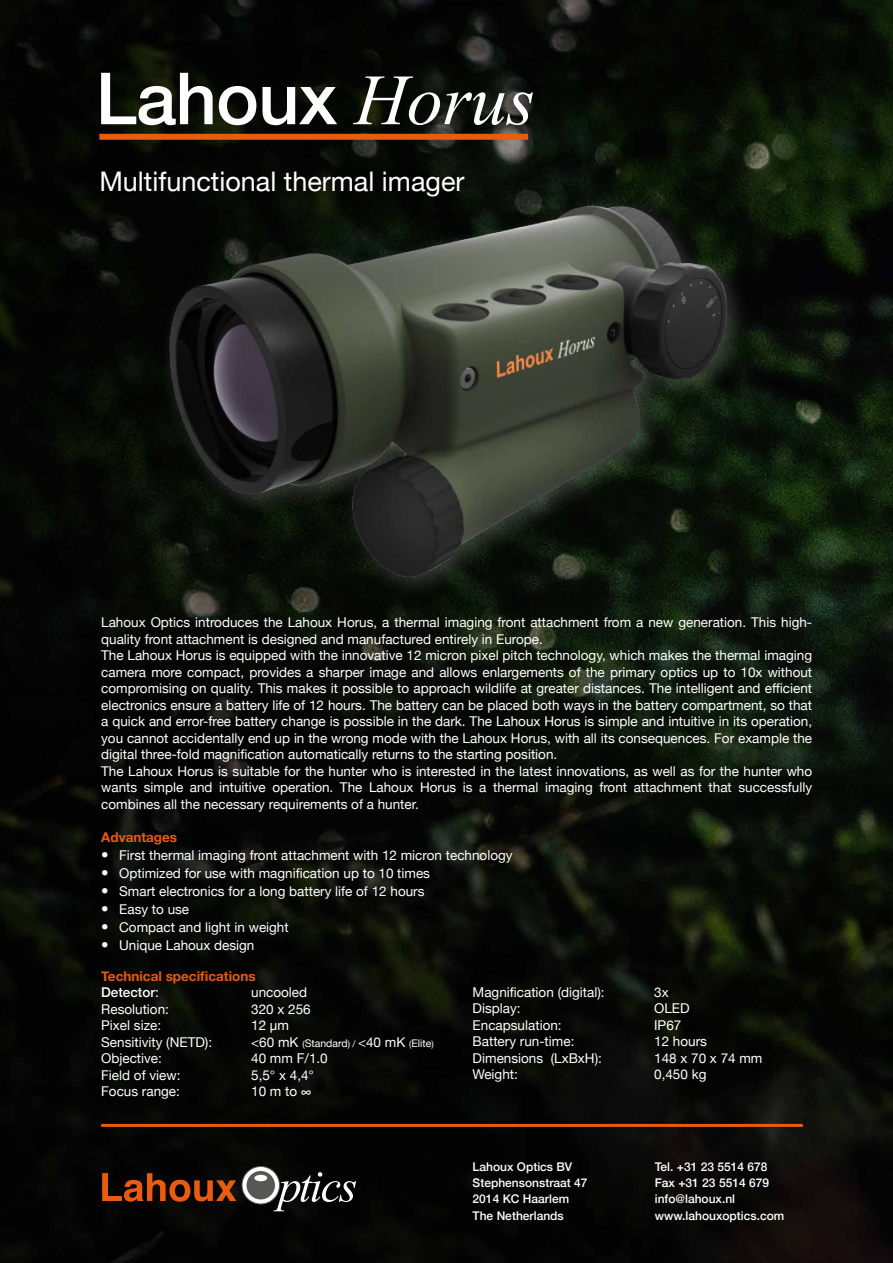
<style>
.page{position:relative;width:893px;height:1263px;background:#fff}
.page>*{position:absolute;margin:0;border:0;box-sizing:border-box;transform-origin:0 0}
.t1{font:500 72px "Helvetica Neue";letter-spacing:-.01em;color:#fff}
.t2{font:27px "Helvetica Neue";color:#fff}
.t3{font:13.5px/16.5px "Helvetica Neue";color:#fff}
.t4{font:700 13.5px/16.5px "Helvetica Neue";color:#ea5b0b}
.t5{font:500 12px/16.2px "Helvetica Neue";color:#fff}
.t6{font:10.5px "Helvetica Neue";color:#fff}
.s1{font-family:"Times New Roman";font-weight:400;font-style:italic}
.s2{font-weight:500;font-size:15px}
.s3{font-weight:500;color:#fff}
.s4{font-weight:400;color:#fff}
.s5{font-size:13.5px}
.s6{font-size:9px}
</style>
<div class="page">
<img style="left:0;top:0;width:893px;height:1263px">
<hr style="left:101px;top:1124px;width:702px;height:3px;background:#ea5b0b">
<div style="left:99px;top:134px;width:429px;height:6px;background:#ea5b0b"></div>
<img style="left:144px;top:193px;width:605px;height:403px">
<svg style="left:273px;top:1172px;width:83px;height:39px;background:#373737"></svg>
<svg style="left:102px;top:1173px;width:134px;height:29px;background:#602707"></svg>
<svg style="left:242px;top:1166px;width:37px;height:38px"></svg>
<div style="left:242px;top:1166px;width:38px;height:38px;border:1px solid #575756;border-radius:50%"></div>
<div style="left:247px;top:1171px;width:28px;height:28px;background:#575756;border-radius:50%"></div>
<div style="left:254px;top:1175px;width:13px;height:6px;background:#fff;border-radius:50%"></div>
<h1 class="t1" style="left:96px;top:41px;width:441px">Lahoux <span class="s1">Horus</span></h1>
<h2 class="t2" style="left:99px;top:162px;width:367px">Multifunctional thermal imager</h2>
<p class="t3" style="left:101px;top:615px;width:712px">Lahoux Optics introduces the Lahoux Horus, a thermal imaging front attachment from a new generation. This high&shy;quality front attachment is designed and manufactured entirely in Europe.<br>The Lahoux Horus is equipped with the innovative 12 micron pixel pitch technology, which makes the thermal imaging camera more compact, provides a sharper image and allows enlargements of the primary optics up to 10x without compromising on quality. This makes it possible to approach wildlife at greater distances. The intelligent and efficient electronics ensure a battery life of 12 hours. The battery can be placed both ways in the battery compartment, so that a quick and error-free battery change is possible in the dark. The Lahoux Horus is simple and intuitive in its operation, you cannot accidentally end up in the wrong mode with the Lahoux Horus, with all its consequences. For example the digital three-fold magnification automatically returns to the starting position.<br>The Lahoux Horus is suitable for the hunter who is interested in the latest innovations, as well as for the hunter who wants simple and intuitive operation. The Lahoux Horus is a thermal imaging front attachment that successfully combines all the necessary requirements of a hunter.</p>
<p class="t4" style="left:101px;top:829px;width:78px">Advantages</p>
<p class="t3" style="left:101px;top:847px;width:413px"><span class="s2">•</span> First thermal imaging front attachment with 12 micron technology</p>
<p class="t3" style="left:101px;top:865px;width:330px"><span class="s2">•</span> Optimized for use with magnification up to 10 times</p>
<p class="t3" style="left:101px;top:883px;width:325px"><span class="s2">•</span> Smart electronics for a long battery life of 12 hours</p>
<p class="t3" style="left:101px;top:901px;width:90px"><span class="s2">•</span> Easy to use</p>
<p class="t3" style="left:101px;top:919px;width:189px"><span class="s2">•</span> Compact and light in weight</p>
<p class="t3" style="left:101px;top:937px;width:155px"><span class="s2">•</span> Unique Lahoux design</p>
<p class="t4" style="left:101px;top:968px;width:156px">Technical specifications<br><span class="s3">Detector</span><span class="s4">:</span></p>
<p class="t3" style="left:251px;top:985px;width:58px">uncooled</p>
<p class="t3" style="left:101px;top:1001px;width:69px">Resolution:</p>
<p class="t3" style="left:251px;top:1001px;width:61px">320 x 256</p>
<p class="t3" style="left:101px;top:1018px;width:61px">Pixel size:</p>
<p class="t3" style="left:251px;top:1018px;width:39px">12 µm</p>
<p class="t3" style="left:101px;top:1034px;width:112px">Sensitivity (NETD):</p>
<p class="t6" style="left:251px;top:1035px;width:184px"><span class="s5">&lt;60 mK</span> <span class="s6">(</span>Standard<span class="s6">) /</span> <span class="s5">&lt;40 mK</span> <span class="s6">(</span>Elite<span class="s6">)</span></p>
<p class="t3" style="left:101px;top:1051px;width:62px">Objective:</p>
<p class="t3" style="left:251px;top:1051px;width:78px">40 mm F/1.0</p>
<p class="t3" style="left:101px;top:1067px;width:81px">Field of view:</p>
<p class="t3" style="left:251px;top:1067px;width:64px">5,5° x 4,4°</p>
<p class="t3" style="left:101px;top:1084px;width:80px">Focus range:</p>
<p class="t3" style="left:251px;top:1084px;width:61px">10 m to ∞</p>
<p class="t3" style="left:473px;top:985px;width:134px">Magnification (digital):</p>
<p class="t3" style="left:654px;top:985px;width:16px">3x</p>
<p class="t3" style="left:473px;top:1001px;width:50px">Display:</p>
<p class="t3" style="left:654px;top:1001px;width:37px">OLED</p>
<p class="t3" style="left:473px;top:1018px;width:91px">Encapsulation:</p>
<p class="t3" style="left:654px;top:1018px;width:29px">IP67</p>
<p class="t3" style="left:473px;top:1034px;width:103px">Battery run-time:</p>
<p class="t3" style="left:654px;top:1034px;width:54px">12 hours</p>
<p class="t3" style="left:473px;top:1051px;width:131px">Dimensions (LxBxH):</p>
<p class="t3" style="left:654px;top:1051px;width:110px">148 x 70 x 74 mm</p>
<p class="t3" style="left:473px;top:1067px;width:47px">Weight:</p>
<p class="t3" style="left:654px;top:1067px;width:54px">0,450 kg</p>
<p class="t5" style="left:473px;top:1158px;width:116px">Lahoux Optics BV<br>Stephensonstraat 47<br>2014 KC Haarlem<br>The Netherlands</p>
<p class="t5" style="left:655px;top:1158px;width:131px">Tel. +31 23 5514 678<br>Fax +31 23 5514 679 info@lahoux.nl www.lahouxoptics.com</p>
</div>
